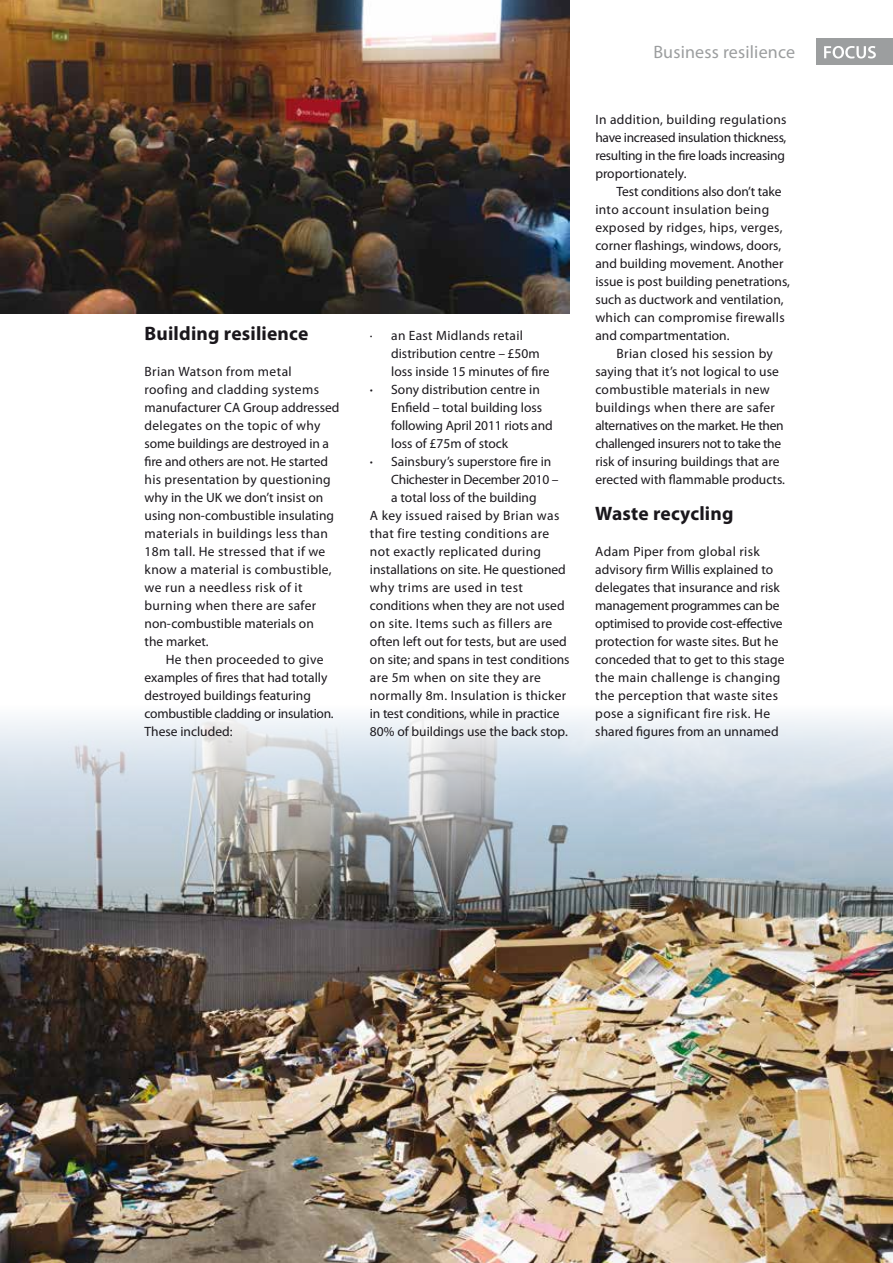
<style>
.page{position:relative;width:893px;height:1263px;background:#fff}
.page>*{position:absolute;margin:0;border:0;box-sizing:border-box;transform-origin:0 0}
.t1{font:700 19.5px "Myriad Pro";letter-spacing:.01em;color:#1a171c}
.t2{font:18px "Myriad Pro";letter-spacing:.01em;color:#9c9e9f}
.t3{font:13.5px/18px "Myriad Pro";color:#1a171c}
.t4{font:13.5px/18px "Myriad Pro";letter-spacing:.02em;color:#1a171c}
.t5{font:13.5px "Myriad Pro";letter-spacing:.025em;color:#1a171c}
.t6{font:13.5px/18px "Myriad Pro";letter-spacing:-.02em;color:#1a171c}
.t7{font:13.5px "Myriad Pro";letter-spacing:.03em;color:#1a171c}
.s1{font-weight:600}
</style>
<div class="page">
<div style="left:816px;top:38px;width:77px;height:27px;background:#9c9e9f"></div>
<svg style="left:824px;top:46px;width:52px;height:13px"></svg>
<img style="left:0;top:715px;width:893px;height:548px">
<img style="left:0;top:0;width:570px;height:313px">
<h1 class="t1" style="left:145px;top:321px;width:165px">Building resilience</h1>
<p class="t4" style="left:145px;top:363px;width:196px">Brian Watson from metal<br>roofing and cladding systems manufacturer CA Group addressed delegates on the topic of why some buildings are destroyed in a fire and others are not. He started his presentation by questioning why in the UK we don’t insist on using non-combustible insulating materials in buildings less than<br>18m tall. He stressed that if we know a material is combustible, we run a needless risk of it burning when there are safer non-combustible materials on<br>the market.</p>
<p class="t3" style="left:145px;top:650px;width:191px;text-indent:21px">He then proceeded to give examples of fires that had totally destroyed buildings featuring combustible cladding or insulation.<br>These included:</p>
<p class="t4" style="left:370px;top:326px;width:155px">· an East Midlands retail</p>
<p class="t3" style="left:391px;top:344px;width:150px">distribution centre – £50m</p>
<p class="t3" style="left:391px;top:362px;width:160px">loss inside 15 minutes of fire</p>
<p class="t3" style="left:370px;top:380px;width:171px"><span class="s1">·</span> Sony distribution centre in</p>
<p class="t3" style="left:391px;top:398px;width:152px">Enfield – total building loss</p>
<p class="t3" style="left:391px;top:416px;width:163px">following April 2011 riots and</p>
<p class="t3" style="left:391px;top:434px;width:119px">loss of £75m of stock</p>
<p class="t3" style="left:370px;top:452px;width:183px"><span class="s1">·</span> Sainsbury’s superstore fire in</p>
<p class="t6" style="left:391px;top:470px;width:169px">Chichester in December 2010 –</p>
<p class="t3" style="left:391px;top:488px;width:147px">a total loss of the building</p>
<p class="t5" style="left:370px;top:507px;width:191px">A key issued raised by Brian was</p>
<p class="t5" style="left:370px;top:525px;width:181px">that fire testing conditions are</p>
<p class="t5" style="left:370px;top:543px;width:173px">not exactly replicated during</p>
<p class="t3" style="left:370px;top:560px;width:197px">installations on site. He questioned</p>
<p class="t7" style="left:370px;top:579px;width:155px">why trims are used in test</p>
<p class="t3" style="left:370px;top:596px;width:196px">conditions when they are not used</p>
<p class="t5" style="left:370px;top:615px;width:184px">on site. Items such as fillers are</p>
<p class="t3" style="left:370px;top:632px;width:198px">often left out for tests, but are used</p>
<p class="t3" style="left:370px;top:650px;width:201px">on site; and spans in test conditions</p>
<p class="t5" style="left:370px;top:669px;width:172px">are 5m when on site they are</p>
<p class="t5" style="left:370px;top:687px;width:198px">normally 8m. Insulation is thicker</p>
<p class="t3" style="left:370px;top:704px;width:191px">in test conditions, while in practice</p>
<p class="t3" style="left:370px;top:722px;width:199px">80% of buildings use the back stop.</p>
<h2 class="t2" style="left:653px;top:41px;width:143px">Business resilience</h2>
<p class="t6" style="left:595px;top:110px;width:193px">In addition, building regulations have increased insulation thickness, resulting in the fire loads increasing proportionately.</p>
<p class="t3" style="left:595px;top:182px;width:196px;text-indent:21px">Test conditions also don’t take into account insulation being exposed by ridges, hips, verges, corner flashings, windows, doors, and building movement. Another issue is post building penetrations, such as ductwork and ventilation, which can compromise firewalls and compartmentation.</p>
<p class="t3" style="left:595px;top:344px;width:191px;text-indent:21px">Brian closed his session by saying that it’s not logical to use combustible materials in new buildings when there are safer alternatives on the market. He then challenged insurers not to take the risk of insuring buildings that are erected with flammable products.</p>
<h1 class="t1" style="left:595px;top:501px;width:140px">Waste recycling</h1>
<p class="t3" style="left:595px;top:543px;width:191px">Adam Piper from global risk advisory firm Willis explained to delegates that insurance and risk management programmes can be optimised to provide cost-effective protection for waste sites. But he conceded that to get to this stage the main challenge is changing the perception that waste sites pose a significant fire risk. He shared figures from an unnamed</p>
</div>
